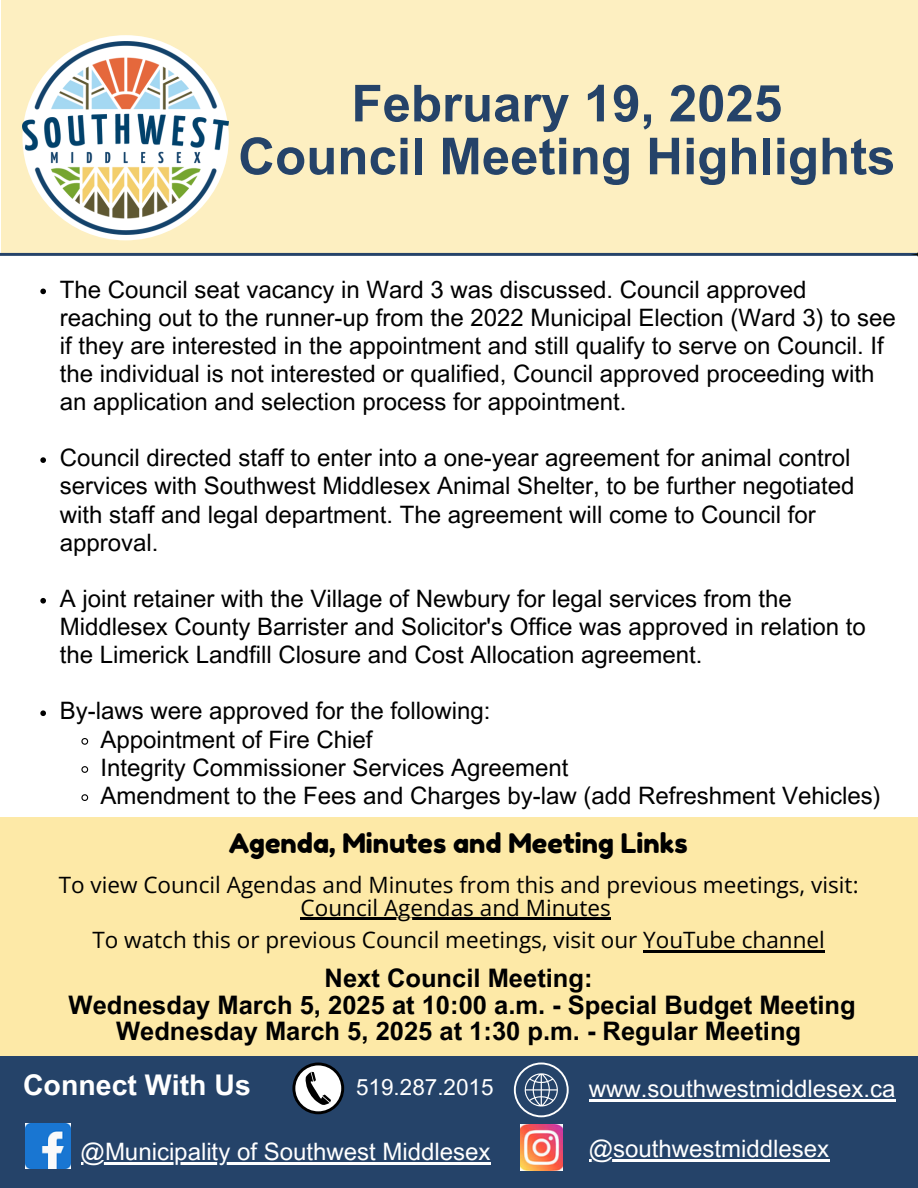
<style>
.page{position:relative;width:918px;height:1188px;background:#fff}
.page>*{position:absolute;margin:0;border:0;box-sizing:border-box;transform-origin:0 0}
.t1{font:700 51px/52.8px "Arial MT Pro";color:#254369;text-align:center}
.t2{font:700 28.5px "Arial MT Pro";color:#fff}
.t3{font:27px "Fredoka One";color:#000}
.t4{font:700 25.5px/26.2px "Arial MT Pro";color:#000;text-align:center}
.t5{font:24px/28.2px "Arial MT Pro";color:#000}
.t6{font:24px "Arial MT Pro";color:#fff}
.t7{font:22.5px "Open Sans";color:#000}
.t8{font:22.5px "Arial MT Pro";color:#fff}
</style>
<div class="page">
<div style="left:1px;top:1px;width:917px;height:253px;background:#fdefc1"></div>
<img style="left:22px;top:41px;width:206px;height:194px">
<div style="left:0;top:1056px;width:918px;height:132px;background:#254369"></div>
<svg style="left:292px;top:1063px;width:52px;height:51px"></svg>
<div style="left:295px;top:1065px;width:46px;height:46px;background:#fff;border-radius:50%"></div>
<svg style="left:305px;top:1072px;width:26px;height:33px"></svg>
<svg style="left:514px;top:1063px;width:55px;height:54px"></svg>
<img style="left:25px;top:1123px;width:45px;height:45px">
<img style="left:520px;top:1124px;width:43px;height:46px">
<svg style="left:40px;top:289px;width:6px;height:5px"></svg>
<svg style="left:40px;top:457px;width:6px;height:6px"></svg>
<svg style="left:40px;top:598px;width:6px;height:6px"></svg>
<svg style="left:40px;top:710px;width:6px;height:6px"></svg>
<svg style="left:81px;top:738px;width:8px;height:7px"></svg>
<svg style="left:81px;top:766px;width:8px;height:7px"></svg>
<svg style="left:81px;top:794px;width:8px;height:7px"></svg>
<svg style="left:0;top:252px;width:918px;height:5px"></svg>
<div style="left:0;top:817px;width:917px;height:239px;background:#fde9a7"></div>
<hr style="left:301px;top:918px;width:310px;height:2px;background:#000">
<hr style="left:643px;top:950px;width:182px;height:2px;background:#000">
<hr style="left:589px;top:1099px;width:307px;height:2px;background:#fff">
<hr style="left:589px;top:1159px;width:240px;height:2px;background:#fff">
<hr style="left:81px;top:1162px;width:409px;height:3px;background:#fff">
<p class="t1" style="left:238px;top:83px;width:659px">February 19, 2025<br>Council Meeting Highlights</p>
<h1 class="t5" style="left:60px;top:278px;width:838px">The Council seat vacancy in Ward 3 was discussed. Council approved reaching out to the runner-up from the 2022 Municipal Election (Ward 3) to see if they are interested in the appointment and still qualify to serve on Council. If the individual is not interested or qualified, Council approved proceeding with an application and selection process for appointment.</h1>
<h5 class="t5" style="left:60px;top:447px;width:796px">Council directed staff to enter into a one-year agreement for animal control services with Southwest Middlesex Animal Shelter, to be further negotiated with staff and legal department. The agreement will come to Council for approval.</h5>
<p class="t5" style="left:60px;top:587px;width:808px">A joint retainer with the Village of Newbury for legal services from the<br>Middlesex County Barrister and Solicitor's Office was approved in relation to the Limerick Landfill Closure and Cost Allocation agreement.</p>
<p class="t5" style="left:60px;top:700px;width:432px">By-laws were approved for the following:</p>
<p class="t5" style="left:101px;top:728px;width:274px">Appointment of Fire Chief</p>
<p class="t5" style="left:101px;top:756px;width:470px">Integrity Commissioner Services Agreement</p>
<p class="t5" style="left:101px;top:784px;width:782px">Amendment to the Fees and Charges by-law (add Refreshment Vehicles)</p>
<p class="t3" style="left:229px;top:827px;width:460px">Agenda, Minutes and Meeting Links</p>
<p class="t7" style="left:59px;top:869px;width:801px">To view Council Agendas and Minutes from this and previous meetings, visit:</p>
<p class="t7" style="left:301px;top:892px;width:312px">Council Agendas and Minutes</p>
<p class="t7" style="left:92px;top:924px;width:734px">To watch this or previous Council meetings, visit our YouTube channel</p>
<p class="t4" style="left:69px;top:969px;width:789px">Next Council Meeting:<br>Wednesday March 5, 2025 at 10:00 a.m. - Special Budget Meeting<br>Wednesday March 5, 2025 at 1:30 p.m. - Regular Meeting</p>
<h4 class="t2" style="left:23px;top:1074px;width:229px">Connect With Us</h4>
<p class="t8" style="left:356px;top:1078px;width:139px">519.287.2015</p>
<h3 class="t6" style="left:589px;top:1079px;width:308px">www.southwestmiddlesex.ca</h3>
<p class="t6" style="left:81px;top:1143px;width:411px">@Municipality of Southwest Middlesex</p>
<h2 class="t6" style="left:589px;top:1139px;width:242px">@southwestmiddlesex</h2>
</div>
